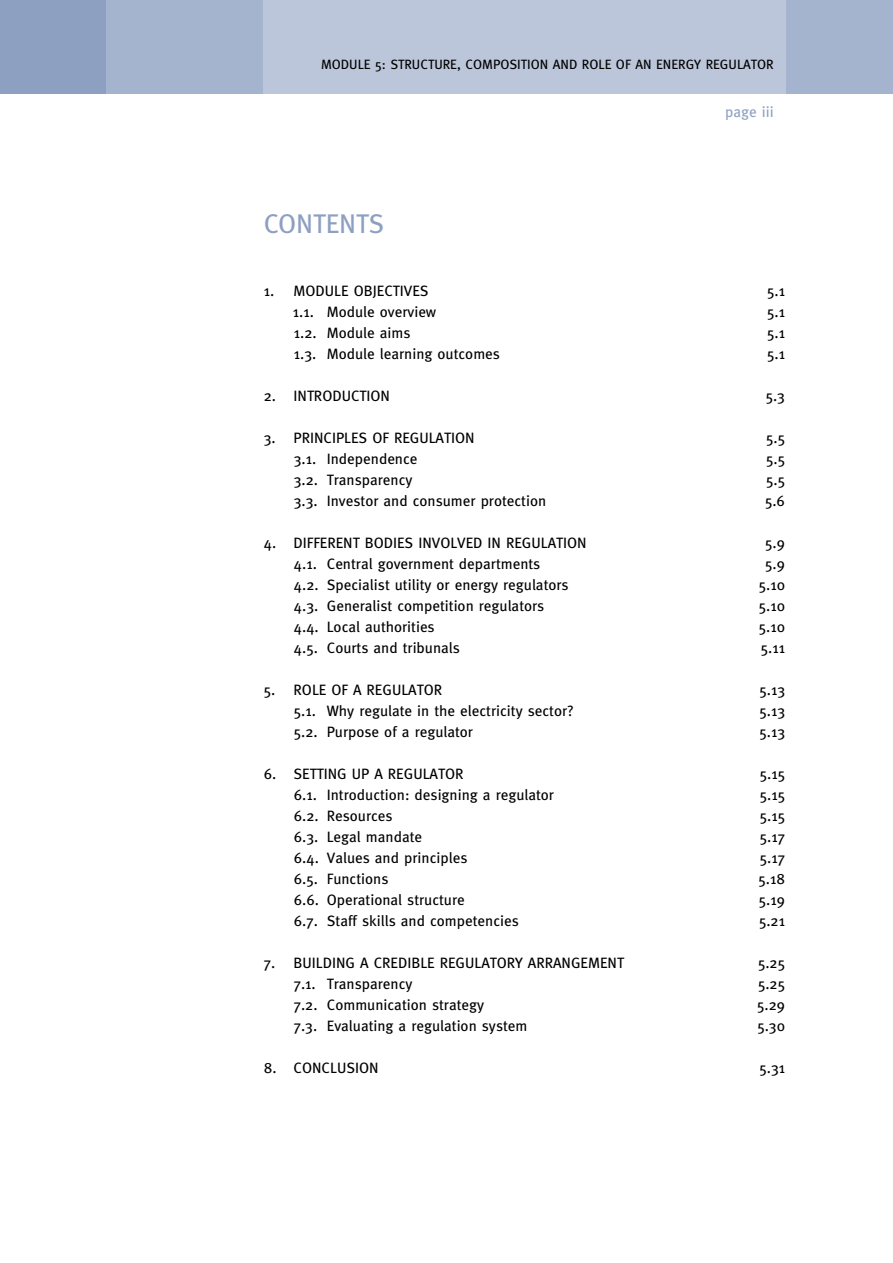
<style>
.page{position:relative;width:893px;height:1263px;background:#fff}
.page>*{position:absolute;margin:0;border:0;box-sizing:border-box;transform-origin:0 0}
.t1{font:27px "Meta";color:#8ea0c1}
.t2{font:15px "Meta";color:#000}
.t3{font:15px "Meta";color:#8ea0c1}
.t4{font:13.5px "Meta";color:#000}
</style>
<div class="page">
<div style="left:0;top:0;width:106px;height:94px;background:#8ea0c1"></div>
<div style="left:106px;top:0;width:158px;height:94px;background:#a4b3ce"></div>
<div style="left:264px;top:0;width:523px;height:94px;background:#bbc6da"></div>
<div style="left:787px;top:0;width:106px;height:94px;background:#a4b3ce"></div>
<p class="t4" style="left:321px;top:60px;width:454px">MODULE 5: STRUCTURE, COMPOSITION AND ROLE OF AN ENERGY REGULATOR</p>
<p class="t3" style="left:725px;top:107px;width:50px">page iii</p>
<h1 class="t1" style="left:264px;top:214px;width:122px">CONTENTS</h1>
<p class="t2" style="left:264px;top:285px;width:166px">1. MODULE OBJECTIVES</p>
<p class="t2" style="left:767px;top:285px;width:19px">5.1</p>
<p class="t2" style="left:293px;top:306px;width:145px">1.1. Module overview</p>
<p class="t2" style="left:767px;top:306px;width:19px">5.1</p>
<p class="t2" style="left:294px;top:327px;width:118px">1.2. Module aims</p>
<p class="t2" style="left:767px;top:327px;width:19px">5.1</p>
<p class="t2" style="left:294px;top:348px;width:208px">1.3. Module learning outcomes</p>
<p class="t2" style="left:767px;top:348px;width:19px">5.1</p>
<p class="t2" style="left:264px;top:390px;width:128px">2. INTRODUCTION</p>
<p class="t2" style="left:766px;top:390px;width:21px">5.3</p>
<p class="t2" style="left:264px;top:432px;width:212px">3. PRINCIPLES OF REGULATION</p>
<p class="t2" style="left:766px;top:432px;width:20px">5.5</p>
<p class="t2" style="left:294px;top:453px;width:125px">3.1. Independence</p>
<p class="t2" style="left:766px;top:453px;width:20px">5.5</p>
<p class="t2" style="left:294px;top:474px;width:120px">3.2. Transparency</p>
<p class="t2" style="left:766px;top:474px;width:20px">5.5</p>
<p class="t2" style="left:294px;top:495px;width:254px">3.3. Investor and consumer protection</p>
<p class="t2" style="left:765px;top:495px;width:22px">5.6</p>
<p class="t2" style="left:264px;top:537px;width:324px">4. DIFFERENT BODIES INVOLVED IN REGULATION</p>
<p class="t2" style="left:765px;top:537px;width:21px">5.9</p>
<p class="t2" style="left:294px;top:558px;width:248px">4.1. Central government departments</p>
<p class="t2" style="left:765px;top:558px;width:21px">5.9</p>
<p class="t2" style="left:294px;top:579px;width:276px">4.2. Specialist utility or energy regulators</p>
<p class="t2" style="left:759px;top:579px;width:28px">5.10</p>
<p class="t2" style="left:294px;top:600px;width:252px">4.3. Generalist competition regulators</p>
<p class="t2" style="left:759px;top:600px;width:28px">5.10</p>
<p class="t2" style="left:294px;top:621px;width:142px">4.4. Local authorities</p>
<p class="t2" style="left:759px;top:621px;width:28px">5.10</p>
<p class="t2" style="left:294px;top:642px;width:168px">4.5. Courts and tribunals</p>
<p class="t2" style="left:761px;top:642px;width:26px">5.11</p>
<p class="t2" style="left:264px;top:684px;width:180px">5. ROLE OF A REGULATOR</p>
<p class="t2" style="left:759px;top:684px;width:27px">5.13</p>
<p class="t2" style="left:294px;top:705px;width:281px">5.1. Why regulate in the electricity sector?</p>
<p class="t2" style="left:759px;top:705px;width:27px">5.13</p>
<p class="t2" style="left:294px;top:726px;width:181px">5.2. Purpose of a regulator</p>
<p class="t2" style="left:759px;top:726px;width:27px">5.13</p>
<p class="t2" style="left:264px;top:768px;width:201px">6. SETTING UP A REGULATOR</p>
<p class="t2" style="left:760px;top:768px;width:27px">5.15</p>
<p class="t2" style="left:294px;top:789px;width:262px">6.1. Introduction: designing a regulator</p>
<p class="t2" style="left:760px;top:789px;width:27px">5.15</p>
<p class="t2" style="left:294px;top:810px;width:100px">6.2. Resources</p>
<p class="t2" style="left:760px;top:810px;width:27px">5.15</p>
<p class="t2" style="left:294px;top:831px;width:130px">6.3. Legal mandate</p>
<p class="t2" style="left:760px;top:831px;width:27px">5.17</p>
<p class="t2" style="left:294px;top:852px;width:175px">6.4. Values and principles</p>
<p class="t2" style="left:760px;top:852px;width:27px">5.17</p>
<p class="t2" style="left:294px;top:873px;width:96px">6.5. Functions</p>
<p class="t2" style="left:758px;top:873px;width:28px">5.18</p>
<p class="t2" style="left:294px;top:894px;width:172px">6.6. Operational structure</p>
<p class="t2" style="left:759px;top:894px;width:28px">5.19</p>
<p class="t2" style="left:294px;top:915px;width:227px">6.7. Staff skills and competencies</p>
<p class="t2" style="left:759px;top:915px;width:28px">5.21</p>
<p class="t2" style="left:264px;top:957px;width:362px">7. BUILDING A CREDIBLE REGULATORY ARRANGEMENT</p>
<p class="t2" style="left:758px;top:957px;width:29px">5.25</p>
<p class="t2" style="left:294px;top:978px;width:120px">7.1. Transparency</p>
<p class="t2" style="left:758px;top:978px;width:29px">5.25</p>
<p class="t2" style="left:294px;top:999px;width:192px">7.2. Communication strategy</p>
<p class="t2" style="left:757px;top:999px;width:29px">5.29</p>
<p class="t2" style="left:294px;top:1020px;width:235px">7.3. Evaluating a regulation system</p>
<p class="t2" style="left:757px;top:1020px;width:29px">5.30</p>
<p class="t2" style="left:264px;top:1062px;width:116px">8. CONCLUSION</p>
<p class="t2" style="left:759px;top:1062px;width:27px">5.31</p>
</div>
